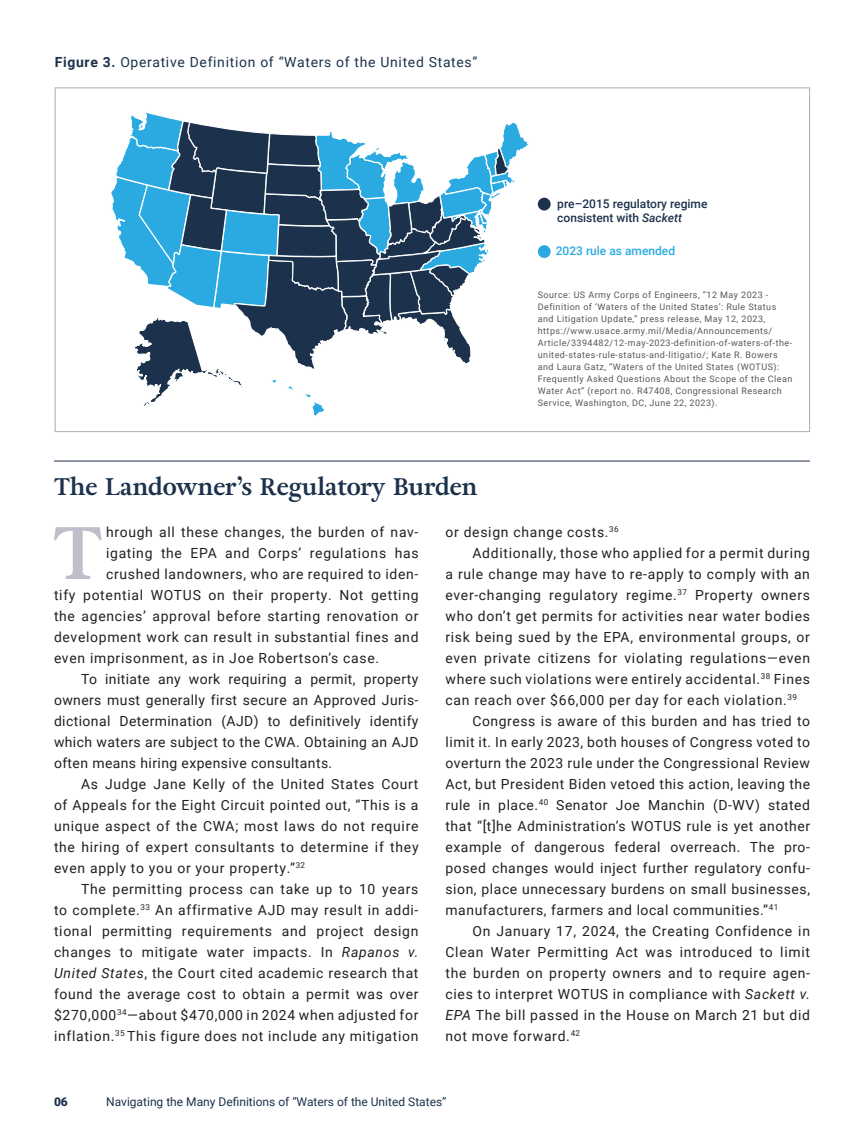
<style>
.page{position:relative;width:864px;height:1134px;background:#fff}
.page>*{position:absolute;margin:0;border:0;box-sizing:border-box;transform-origin:0 0}
.article_body_first_graf{font:700 73.95px "Adriane Text";color:#c0bec8}
.article_title{font:700 24px "Adriane Text";color:#1c324c}
.article_body{font:13.95px/21px "Roboto";letter-spacing:.05em;color:#231f20;text-align:justify}
.article_body_first_graf-2{font:13.95px "Roboto";letter-spacing:.05em;color:#231f20}
.t1{font:13.95px "Roboto";letter-spacing:.05em;color:#1c324c}
.t2{font:12px "Roboto";color:#1c324c}
.t3{font:500 12px/14.4px "Roboto";color:#1c324c}
.t4{font:500 12px "Roboto";color:#2baae1}
.t5{font:900 12px "Roboto";color:#1c324c}
.source_small{font:9px/12px "Roboto";letter-spacing:.05em;color:#57585a}
.s1{font-weight:700}
.s2{font-style:italic}
</style>
<div class="page">
<hr style="left:54px;top:461px;width:756px;height:1px;background:#1c324c">
<svg style="left:111px;top:112px;width:417px;height:304px"></svg>
<div style="left:538px;top:198px;width:13px;height:13px;background:#1c324c;border-radius:50%"></div>
<div style="left:538px;top:245px;width:13px;height:13px;background:#2baae1;border-radius:50%"></div>
<p class="t1" style="left:55px;top:53px;width:424px"><span class="s1">Figure 3.</span> Operative Definition of “Waters of the United States”</p>
<p class="t3" style="left:557px;top:196px;width:152px">pre–2015 regulatory regime consistent with <span class="s2">Sackett</span></p>
<p class="t4" style="left:556px;top:242px;width:121px">2023 rule as amended</p>
<p class="source_small" style="left:538px;top:288px;width:256px">Source: US Army Corps of Engineers, “12 May 2023 - Definition of ‘Waters of the United States’: Rule Status and Litigation Update,” press release, May 12, 2023, https://www.usace.army.mil/Media/Announcements/ Article/3394482/12-may-2023-definition-of-waters-of-the&shy;united-states-rule-status-and-litigatio/; Kate R. Bowers and Laura Gatz, “Waters of the United States (WOTUS):<br>Frequently Asked Questions About the Scope of the Clean Water Act” (report no. R47408, Congressional Research Service, Washington, DC, June 22, 2023).</p>
<p class="article_title" style="left:54px;top:471px;width:425px">The Landowner’s Regulatory Burden</p>
<p class="article_body_first_graf" style="left:53px;top:504px;width:51px">T</p>
<p class="article_body_first_graf-2" style="left:106px;top:522px;width:314px">hrough all these changes, the burden of nav-</p>
<p class="article_body" style="left:446px;top:521px;width:175px">or design change costs.<sup>36</sup></p>
<p class="article_body" style="left:446px;top:542px;width:366px;text-indent:27px">Additionally, those who applied for a permit during a rule change may have to re-apply to comply with an ever-changing regulatory regime.<sup>37</sup> Property owners who don’t get permits for activities near water bodies risk being sued by the EPA, environmental groups, or even private citizens for violating regulations—even where such violations were entirely accidental.<sup>38</sup> Fines can reach over $66,000 per day for each violation.<sup>39</sup></p>
<p class="article_body" style="left:445px;top:710px;width:366px;text-indent:27px">Congress is aware of this burden and has tried to limit it. In early 2023, both houses of Congress voted to overturn the 2023 rule under the Congressional Review Act, but President Biden vetoed this action, leaving the rule in place.<sup>40</sup> Senator Joe Manchin (D-WV) stated that “[t]he Administration’s WOTUS rule is yet another example of dangerous federal overreach. The pro&shy;posed changes would inject further regulatory confu&shy;sion, place unnecessary burdens on small businesses, manufacturers, farmers and local communities.”<sup>41</sup></p>
<p class="article_body" style="left:446px;top:920px;width:366px;text-indent:27px">On January 17, 2024, the Creating Confidence in Clean Water Permitting Act was introduced to limit the burden on property owners and to require agen&shy;cies to interpret WOTUS in compliance with <span class="s2">Sackett v.<br>EPA</span> The bill passed in the House on March 21 but did not move forward.<sup>42</sup></p>
<p class="article_body_first_graf-2" style="left:106px;top:543px;width:314px">igating the EPA and Corps’ regulations has</p>
<p class="article_body_first_graf-2" style="left:106px;top:564px;width:314px">crushed landowners, who are required to iden-</p>
<p class="article_body_first_graf-2" style="left:54px;top:585px;width:366px">tify potential WOTUS on their property. Not getting</p>
<p class="article_body_first_graf-2" style="left:54px;top:606px;width:366px">the agencies’ approval before starting renovation or</p>
<p class="article_body_first_graf-2" style="left:54px;top:627px;width:366px">development work can result in substantial fines and</p>
<p class="article_body_first_graf-2" style="left:54px;top:648px;width:327px">even imprisonment, as in Joe Robertson’s case.</p>
<p class="article_body" style="left:54px;top:668px;width:366px;text-indent:27px">To initiate any work requiring a permit, property owners must generally first secure an Approved Juris&shy;dictional Determination (AJD) to definitively identify which waters are subject to the CWA. Obtaining an AJD often means hiring expensive consultants.</p>
<p class="article_body" style="left:54px;top:773px;width:366px;text-indent:27px">As Judge Jane Kelly of the United States Court of Appeals for the Eight Circuit pointed out, “This is a unique aspect of the CWA; most laws do not require the hiring of expert consultants to determine if they even apply to you or your property.”<sup>32</sup></p>
<p class="article_body" style="left:54px;top:878px;width:366px;text-indent:27px">The permitting process can take up to 10 years to complete.<sup>33</sup> An affirmative AJD may result in addi&shy;tional permitting requirements and project design changes to mitigate water impacts. In <span class="s2">Rapanos v.<br>United States</span>, the Court cited academic research that found the average cost to obtain a permit was over $270,000<sup>34</sup>—about $470,000 in 2024 when adjusted for inflation.<sup>35</sup> This figure does not include any mitigation</p>
<p class="t5" style="left:54px;top:1093px;width:15px">06</p>
<p class="t2" style="left:106px;top:1093px;width:342px">Navigating the Many Definitions of “Waters of the United States”</p>
</div>
